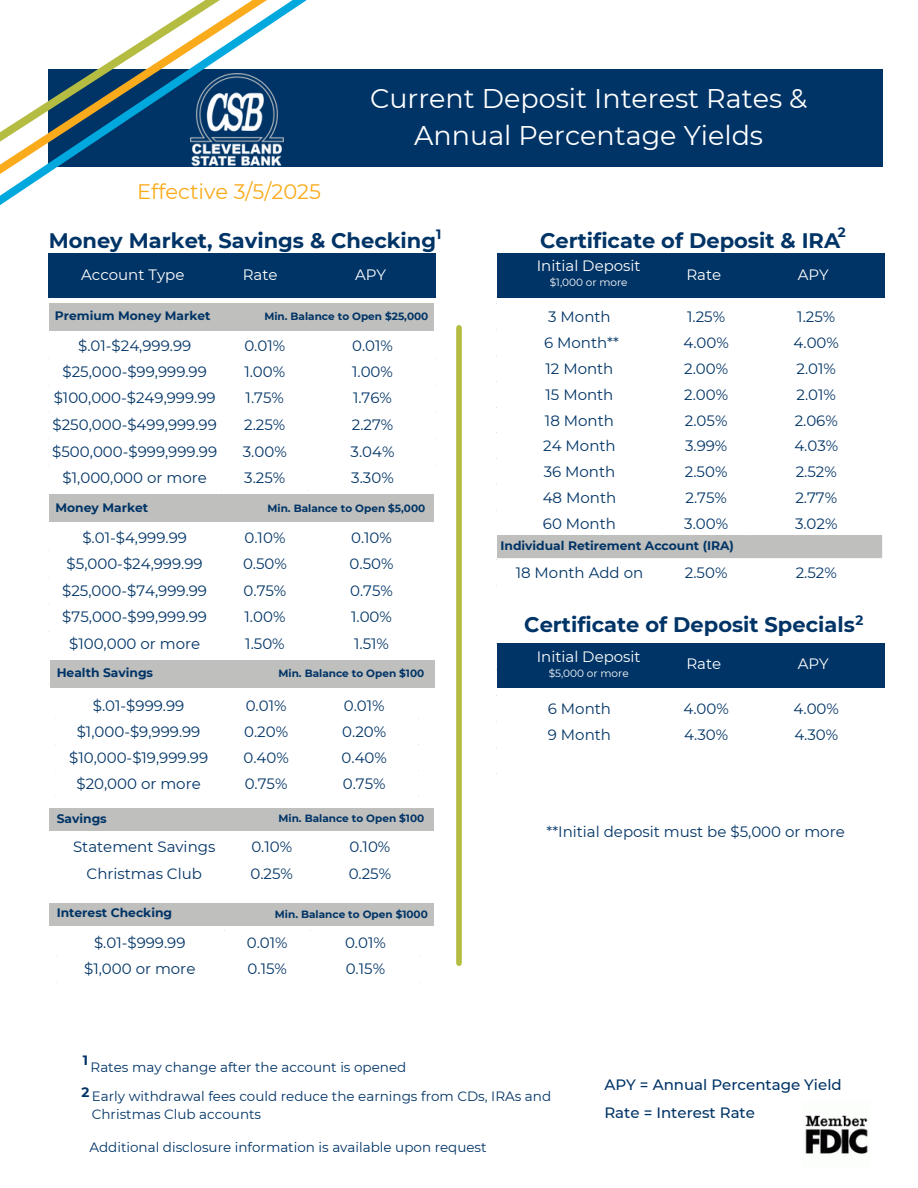
<style>
.page{position:relative;width:918px;height:1188px;background:#fff}
.page>*{position:absolute;margin:0;border:0;box-sizing:border-box;transform-origin:0 0}
.t1{font:27px/37.2px "Montserrat";color:#fff;text-align:center}
.t2{font:700 21px "Montserrat";color:#003466}
.t3{font:21px "Montserrat";color:#faab1c}
.t4{font:15px "Montserrat";color:#003466}
.t5{font:15px "Montserrat";color:#fff}
.t6{font:500 15px "Montserrat";color:#003466}
.t7{font:13.5px/18px "Montserrat";color:#003466}
.t8{font:700 13.5px "Montserrat";color:#003466}
.t9{font:700 12.3px "Montserrat";color:#003466}
.t10{font:700 10.5px "Montserrat";color:#003466}
.t11{font:10.5px "Montserrat";color:#fff}
</style>
<div class="page">
<div style="left:49px;top:69px;width:834px;height:98px;background:#003466"></div>
<div style="left:456px;top:328px;width:6px;height:635px;background:#b4bd41"></div>
<div style="left:49px;top:253px;width:387px;height:45px;background:#003466"></div>
<div style="left:49px;top:304px;width:385px;height:27px;background:#bfbfbd"></div>
<div style="left:49px;top:494px;width:385px;height:28px;background:#bfbfbd"></div>
<div style="left:497px;top:535px;width:387px;height:25px;background:#bfbfbd"></div>
<hr style="left:882px;top:305px;width:2px;height:493px;background:#fff">
<hr style="left:497px;top:558px;width:387px;height:2px;background:#fff">
<div style="left:49px;top:808px;width:385px;height:23px;background:#bfbfbd"></div>
<div style="left:49px;top:903px;width:385px;height:22px;background:#bfbfbd"></div>
<img style="left:805px;top:1115px;width:63px;height:39px">
<div style="left:497px;top:253px;width:387px;height:45px;background:#003466"></div>
<div style="left:50px;top:660px;width:385px;height:27px;background:#bfbfbd"></div>
<svg style="left:0;top:0;width:307px;height:205px"></svg>
<div style="left:497px;top:643px;width:387px;height:44px;background:#003466"></div>
<p class="t1" style="left:370px;top:79px;width:439px">Current Deposit Interest Rates &amp;<br>Annual Percentage Yields</p>
<p class="t3" style="left:137px;top:179px;width:185px">Effective 3/5/2025</p>
<p class="t2" style="left:49px;top:227px;width:389px">Money Market, Savings &amp; Checking</p>
<p class="t2" style="left:540px;top:227px;width:301px">Certificate of Deposit &amp; IRA</p>
<p class="t5" style="left:81px;top:266px;width:105px">Account Type</p>
<p class="t5" style="left:243px;top:266px;width:36px">Rate</p>
<p class="t5" style="left:355px;top:266px;width:33px">APY</p>
<p class="t5" style="left:686px;top:266px;width:36px">Rate</p>
<p class="t5" style="left:798px;top:266px;width:33px">APY</p>
<p class="t8" style="left:436px;top:226px;width:7px">1</p>
<p class="t8" style="left:838px;top:224px;width:9px">2</p>
<p class="t5" style="left:537px;top:257px;width:106px">Initial Deposit</p>
<p class="t11" style="left:550px;top:276px;width:79px">$1,000 or more</p>
<p class="t9" style="left:55px;top:308px;width:157px">Premium Money Market</p>
<p class="t10" style="left:264px;top:310px;width:166px">Min. Balance to Open $25,000</p>
<p class="t4" style="left:78px;top:336px;width:115px">$.01-$24,999.99</p>
<p class="t4" style="left:244px;top:336px;width:42px">0.01%</p>
<p class="t4" style="left:352px;top:336px;width:42px">0.01%</p>
<p class="t4" style="left:63px;top:362px;width:146px">$25,000-$99,999.99</p>
<h3 class="t4" style="left:244px;top:362px;width:42px">1.00%</h3>
<h1 class="t4" style="left:352px;top:362px;width:42px">1.00%</h1>
<h2 class="t4" style="left:54px;top:389px;width:163px">$100,000-$249,999.99</h2>
<p class="t4" style="left:246px;top:389px;width:40px">1.75%</p>
<h6 class="t4" style="left:353px;top:389px;width:40px">1.76%</h6>
<h6 class="t4" style="left:53px;top:416px;width:166px">$250,000-$499,999.99</h6>
<h4 class="t4" style="left:244px;top:416px;width:43px">2.25%</h4>
<p class="t4" style="left:352px;top:416px;width:43px">2.27%</p>
<h2 class="t4" style="left:52px;top:442px;width:166px">$500,000-$999,999.99</h2>
<h6 class="t4" style="left:243px;top:442px;width:45px">3.00%</h6>
<h6 class="t4" style="left:351px;top:442px;width:45px">3.04%</h6>
<h4 class="t4" style="left:63px;top:469px;width:146px">$1,000,000 or more</h4>
<p class="t4" style="left:244px;top:469px;width:43px">3.25%</p>
<p class="t4" style="left:351px;top:469px;width:44px">3.30%</p>
<p class="t9" style="left:56px;top:500px;width:94px">Money Market</p>
<p class="t10" style="left:268px;top:501px;width:159px">Min. Balance to Open $5,000</p>
<p class="t4" style="left:82px;top:528px;width:106px">$.01-$4,999.99</p>
<p class="t4" style="left:245px;top:528px;width:42px">0.10%</p>
<p class="t4" style="left:351px;top:528px;width:42px">0.10%</p>
<p class="t4" style="left:67px;top:554px;width:138px">$5,000-$24,999.99</p>
<p class="t4" style="left:243px;top:554px;width:45px">0.50%</p>
<p class="t4" style="left:350px;top:554px;width:45px">0.50%</p>
<p class="t4" style="left:62px;top:581px;width:146px">$25,000-$74,999.99</p>
<p class="t4" style="left:244px;top:581px;width:44px">0.75%</p>
<p class="t4" style="left:350px;top:581px;width:44px">0.75%</p>
<p class="t4" style="left:62px;top:608px;width:146px">$75,000-$99,999.99</p>
<p class="t4" style="left:245px;top:608px;width:42px">1.00%</p>
<p class="t4" style="left:351px;top:608px;width:42px">1.00%</p>
<p class="t4" style="left:69px;top:635px;width:133px">$100,000 or more</p>
<p class="t4" style="left:245px;top:635px;width:41px">1.50%</p>
<p class="t4" style="left:354px;top:635px;width:36px">1.51%</p>
<p class="t9" style="left:57px;top:665px;width:98px">Health Savings</p>
<p class="t10" style="left:279px;top:667px;width:147px">Min. Balance to Open $100</p>
<p class="t4" style="left:93px;top:696px;width:93px">$.01-$999.99</p>
<p class="t4" style="left:246px;top:696px;width:42px">0.01%</p>
<p class="t4" style="left:344px;top:696px;width:42px">0.01%</p>
<p class="t4" style="left:77px;top:722px;width:125px">$1,000-$9,999.99</p>
<p class="t4" style="left:244px;top:722px;width:45px">0.20%</p>
<p class="t4" style="left:342px;top:722px;width:45px">0.20%</p>
<p class="t4" style="left:69px;top:748px;width:141px">$10,000-$19,999.99</p>
<p class="t4" style="left:243px;top:748px;width:47px">0.40%</p>
<p class="t4" style="left:342px;top:748px;width:47px">0.40%</p>
<p class="t4" style="left:76px;top:774px;width:126px">$20,000 or more</p>
<p class="t4" style="left:245px;top:774px;width:44px">0.75%</p>
<p class="t4" style="left:343px;top:774px;width:44px">0.75%</p>
<p class="t9" style="left:57px;top:811px;width:52px">Savings</p>
<p class="t10" style="left:279px;top:812px;width:147px">Min. Balance to Open $100</p>
<p class="t4" style="left:73px;top:837px;width:144px">Statement Savings</p>
<p class="t4" style="left:251px;top:837px;width:42px">0.10%</p>
<p class="t4" style="left:350px;top:837px;width:42px">0.10%</p>
<p class="t4" style="left:87px;top:864px;width:117px">Christmas Club</p>
<p class="t4" style="left:251px;top:864px;width:44px">0.25%</p>
<p class="t4" style="left:349px;top:864px;width:44px">0.25%</p>
<p class="t9" style="left:57px;top:905px;width:117px">Interest Checking</p>
<p class="t10" style="left:275px;top:908px;width:154px">Min. Balance to Open $1000</p>
<p class="t4" style="left:94px;top:933px;width:93px">$.01-$999.99</p>
<p class="t4" style="left:247px;top:933px;width:42px">0.01%</p>
<p class="t4" style="left:345px;top:933px;width:42px">0.01%</p>
<p class="t4" style="left:84px;top:959px;width:113px">$1,000 or more</p>
<p class="t4" style="left:248px;top:959px;width:41px">0.15%</p>
<p class="t4" style="left:346px;top:959px;width:41px">0.15%</p>
<p class="t8" style="left:83px;top:1052px;width:7px">1</p>
<p class="t7" style="left:91px;top:1058px;width:317px">Rates may change after the account is opened</p>
<p class="t4" style="left:548px;top:308px;width:64px">3 Month</p>
<p class="t4" style="left:687px;top:308px;width:40px">1.25%</p>
<p class="t4" style="left:797px;top:308px;width:40px">1.25%</p>
<p class="t4" style="left:544px;top:333px;width:76px">6 Month**</p>
<p class="t4" style="left:684px;top:333px;width:47px">4.00%</p>
<p class="t4" style="left:794px;top:333px;width:47px">4.00%</p>
<p class="t4" style="left:546px;top:359px;width:69px">12 Month</p>
<p class="t4" style="left:684px;top:359px;width:45px">2.00%</p>
<p class="t4" style="left:797px;top:359px;width:41px">2.01%</p>
<p class="t4" style="left:546px;top:385px;width:69px">15 Month</p>
<p class="t4" style="left:684px;top:385px;width:45px">2.00%</p>
<p class="t4" style="left:797px;top:385px;width:41px">2.01%</p>
<p class="t4" style="left:545px;top:411px;width:71px">18 Month</p>
<p class="t4" style="left:685px;top:411px;width:44px">2.05%</p>
<p class="t4" style="left:795px;top:411px;width:45px">2.06%</p>
<p class="t4" style="left:543px;top:437px;width:74px">24 Month</p>
<p class="t4" style="left:685px;top:437px;width:44px">3.99%</p>
<p class="t4" style="left:794px;top:437px;width:45px">4.03%</p>
<p class="t4" style="left:544px;top:463px;width:73px">36 Month</p>
<p class="t4" style="left:685px;top:463px;width:44px">2.50%</p>
<p class="t4" style="left:796px;top:463px;width:43px">2.52%</p>
<p class="t4" style="left:543px;top:489px;width:75px">48 Month</p>
<p class="t4" style="left:685px;top:489px;width:43px">2.75%</p>
<p class="t4" style="left:795px;top:489px;width:43px">2.77%</p>
<p class="t4" style="left:543px;top:515px;width:75px">60 Month</p>
<p class="t4" style="left:684px;top:515px;width:45px">3.00%</p>
<p class="t4" style="left:795px;top:515px;width:44px">3.02%</p>
<p class="t9" style="left:500px;top:538px;width:235px">Individual Retirement Account (IRA)</p>
<p class="t4" style="left:516px;top:563px;width:129px">18 Month Add on</p>
<p class="t4" style="left:685px;top:563px;width:44px">2.50%</p>
<p class="t4" style="left:796px;top:563px;width:43px">2.52%</p>
<p class="t2" style="left:524px;top:612px;width:332px">Certificate of Deposit Specials</p>
<p class="t8" style="left:855px;top:612px;width:9px">2</p>
<h6 class="t5" style="left:537px;top:647px;width:106px">Initial Deposit</h6>
<h6 class="t11" style="left:549px;top:667px;width:82px">$5,000 or more</h6>
<h4 class="t5" style="left:686px;top:654px;width:36px">Rate</h4>
<h6 class="t5" style="left:798px;top:654px;width:33px">APY</h6>
<p class="t4" style="left:548px;top:699px;width:65px">6 Month</p>
<p class="t4" style="left:684px;top:699px;width:47px">4.00%</p>
<p class="t4" style="left:794px;top:699px;width:47px">4.00%</p>
<p class="t4" style="left:548px;top:725px;width:65px">9 Month</p>
<p class="t4" style="left:684px;top:725px;width:45px">4.30%</p>
<p class="t4" style="left:794px;top:725px;width:45px">4.30%</p>
<h6 class="t4" style="left:547px;top:822px;width:300px">**Initial deposit must be $5,000 or more</h6>
<p class="t8" style="left:81px;top:1084px;width:9px">2</p>
<p class="t7" style="left:92px;top:1087px;width:461px">Early withdrawal fees could reduce the earnings from CDs, IRAs and<br>Christmas Club accounts</p>
<p class="t7" style="left:89px;top:1139px;width:399px">Additional disclosure information is available upon request</p>
<p class="t6" style="left:604px;top:1076px;width:239px">APY = Annual Percentage Yield</p>
<h6 class="t6" style="left:604px;top:1103px;width:152px">Rate = Interest Rate</h6>
</div>
